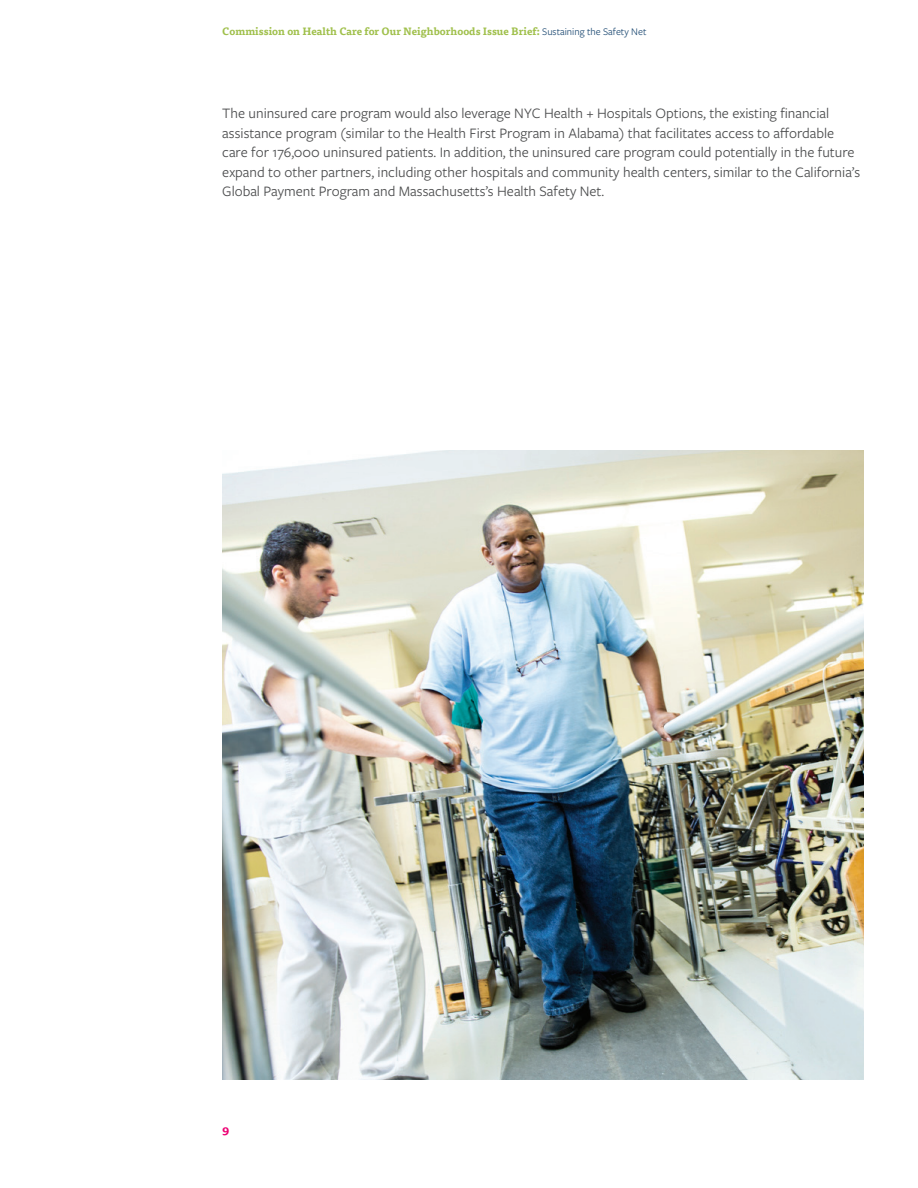
<style>
.page{position:relative;width:918px;height:1188px;background:#fff}
.page>*{position:absolute;margin:0;border:0;box-sizing:border-box;transform-origin:0 0}
.t1{font:15px/19.5px "Freight Sans Pro";color:#4b4c4d}
.t2{font:700 12px "Tisa Pro";color:#ed0274}
.t3{font:700 10.5px "Tisa Pro";color:#a0c04c}
.s1{font-family:"Freight Sans Pro";font-weight:400;color:#204c74}
</style>
<div class="page">
<img style="left:222px;top:450px;width:642px;height:630px">
<p class="t3" style="left:222px;top:22px;width:426px">Commission on Health Care for Our Neighborhoods Issue Brief: <span class="s1">Sustaining the Safety Net</span></p>
<p class="t1" style="left:222px;top:103px;width:639px">The uninsured care program would also leverage NYC Health + Hospitals Options, the existing financial assistance program (similar to the Health First Program in Alabama) that facilitates access to affordable care for 176,000 uninsured patients. In addition, the uninsured care program could potentially in the future expand to other partners, including other hospitals and community health centers, similar to the California’s Global Payment Program and Massachusetts’s Health Safety Net.</p>
<p class="t2" style="left:222px;top:1120px;width:9px">9</p>
</div>
